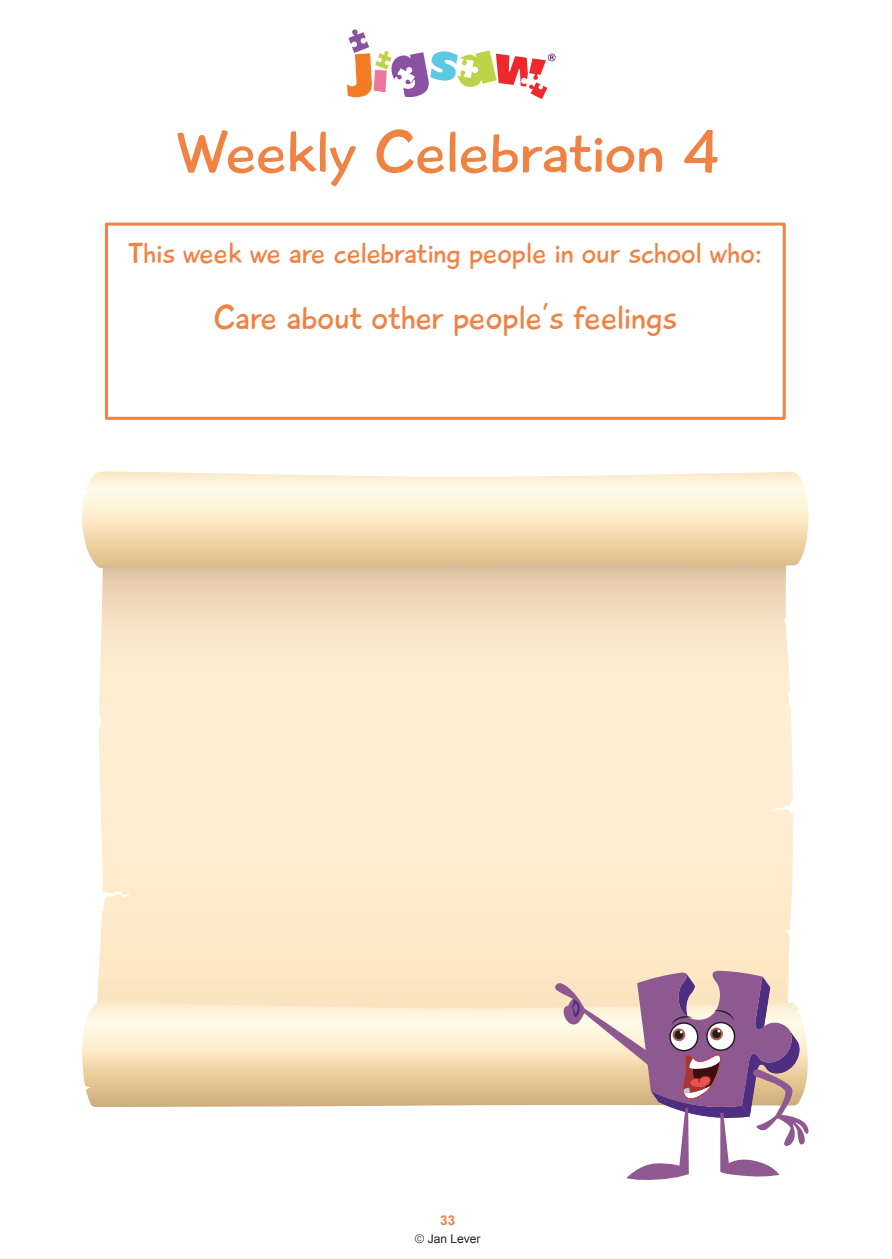
<style>
.page{position:relative;width:892px;height:1259px;background:#fff}
.page>*{position:absolute;margin:0;border:0;box-sizing:border-box;transform-origin:0 0}
.t1{font:60px "Playtime With Hot Toddies";letter-spacing:-.015em;color:#f08244;scale:1.1 1}
.t2{font:34.5px "Playtime With Hot Toddies";color:#f08244}
.t3{font:30px "Playtime With Hot Toddies";color:#f08244}
.t4{font:700 13.5px "Arial";color:#f08244}
.t5{font:12px "Arial";color:#231f20}
.s1{font-weight:300}
</style>
<div class="page">
<svg style="left:347px;top:29px;width:208px;height:70px"></svg>
<svg style="left:97px;top:568px;width:695px;height:434px;background:#fae8cb"></svg>
<svg style="left:82px;top:1002px;width:471px;height:104px;background:#f1ddb9"></svg>
<svg style="left:82px;top:471px;width:726px;height:97px;background:#f5e3c1"></svg>
<div style="left:105px;top:222px;width:680px;height:198px;border:3px solid #f08244"></div>
<svg style="left:553px;top:970px;width:256px;height:210px"></svg>
<p class="t1" style="left:176px;top:116px;width:495px">Weekly Celebration 4</p>
<p class="t3" style="left:129px;top:234px;width:634px">This week we are celebrating people in our school who:</p>
<p class="t2" style="left:213px;top:296px;width:465px">Care about other people’s feelings</p>
<p class="t4" style="left:440px;top:1212px;width:17px">33</p>
<p class="t5" style="left:415px;top:1230px;width:67px"><span class="s1">©</span> Jan Lever</p>
</div>
